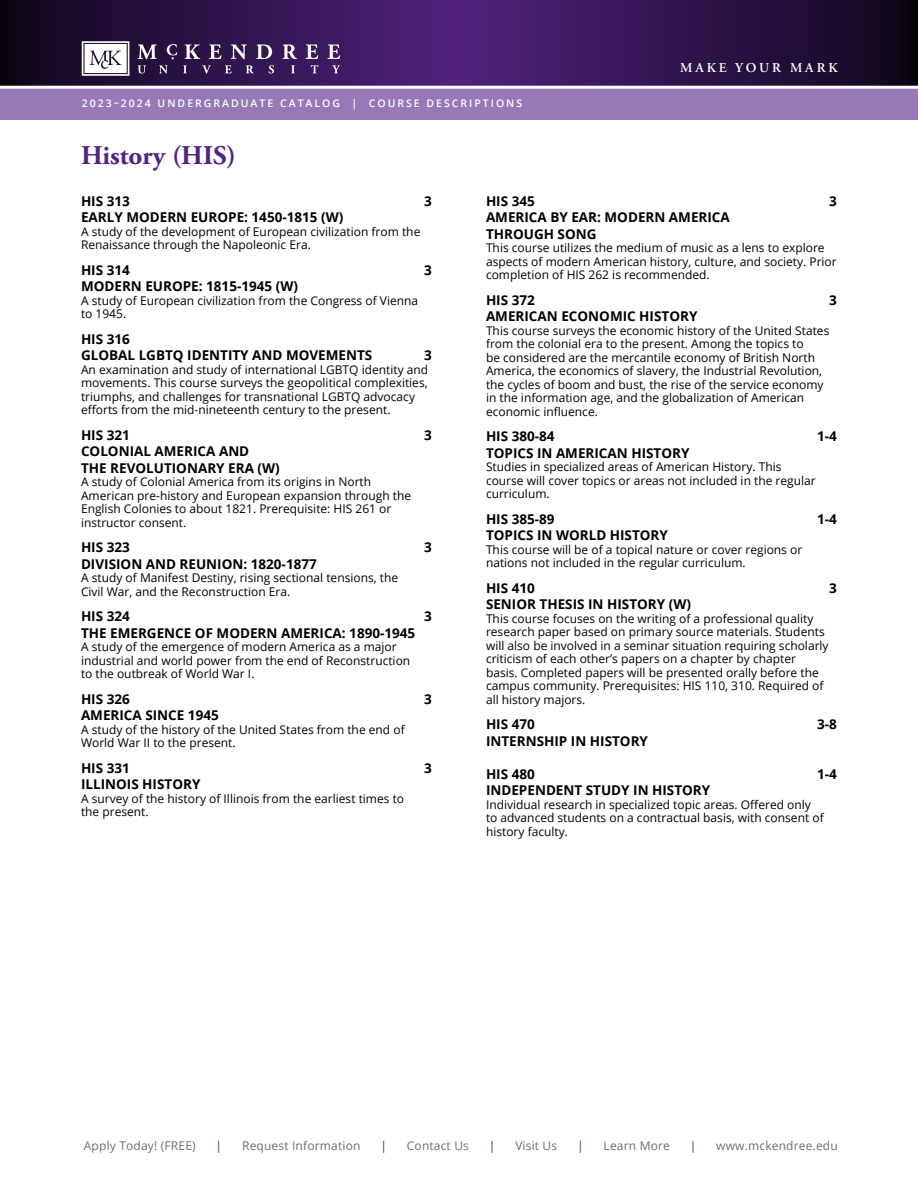
<style>
.page{position:relative;width:918px;height:1188px;background:#fff}
.page>*{position:absolute;margin:0;border:0;box-sizing:border-box;transform-origin:0 0}
.BodyHeads_18PurpleCo{font:700 27px "Adobe Garamond Pro";color:#522380}
.CourseDescHead9_11Se{font:700 13.5px/16.5px "Open Sans";color:#000}
.t1{font:600 13.5px "Adobe Garamond Pro";letter-spacing:.215em;color:#fff}
.CourseDescBody7_8{font:12px/13.5px "Open Sans";color:#000}
.t2{font:12px "Open Sans";letter-spacing:.015em;color:#6d6e71}
.t3{font:12px "Open Sans";color:#522380}
.t4{font:600 10.5px "Open Sans";letter-spacing:.19em;color:#fff}
</style>
<div class="page">
<div style="left:0;top:86px;width:918px;height:34px;background:#9879b7"></div>
<svg style="left:0;top:0;width:918px;height:86px;background:#30154c"></svg>
<svg style="left:82px;top:41px;width:47px;height:35px"></svg>
<svg style="left:138px;top:44px;width:19px;height:15px"></svg>
<svg style="left:185px;top:44px;width:15px;height:15px"></svg>
<svg style="left:209px;top:44px;width:12px;height:15px"></svg>
<svg style="left:231px;top:44px;width:16px;height:15px"></svg>
<svg style="left:256px;top:44px;width:16px;height:15px"></svg>
<svg style="left:283px;top:44px;width:14px;height:15px"></svg>
<svg style="left:306px;top:44px;width:12px;height:15px"></svg>
<svg style="left:327px;top:44px;width:13px;height:15px"></svg>
<svg style="left:138px;top:65px;width:8px;height:9px"></svg>
<svg style="left:159px;top:65px;width:9px;height:8px"></svg>
<svg style="left:183px;top:65px;width:4px;height:8px"></svg>
<svg style="left:202px;top:65px;width:9px;height:9px"></svg>
<svg style="left:225px;top:65px;width:7px;height:8px"></svg>
<svg style="left:246px;top:65px;width:8px;height:8px"></svg>
<svg style="left:269px;top:65px;width:5px;height:9px"></svg>
<svg style="left:291px;top:65px;width:4px;height:8px"></svg>
<svg style="left:311px;top:65px;width:7px;height:8px"></svg>
<svg style="left:332px;top:65px;width:8px;height:8px"></svg>
<svg style="left:167px;top:44px;width:10px;height:15px"></svg>
<hr style="left:0;top:86px;width:918px;height:3px;background:#fff">
<p class="t1" style="left:680px;top:60px;width:159px">MAKE YOUR MARK</p>
<p class="t4" style="left:82px;top:96px;width:442px">2023–2024 UNDERGRADUATE CATALOG | COURSE DESCRIPTIONS</p>
<p class="BodyHeads_18PurpleCo" style="left:81px;top:139px;width:156px">History (HIS)</p>
<p class="CourseDescHead9_11Se" style="left:81px;top:192px;width:50px">HIS 313</p>
<p class="CourseDescHead9_11Se" style="left:424px;top:192px;width:9px">3</p>
<p class="CourseDescHead9_11Se" style="left:81px;top:209px;width:264px">EARLY MODERN EUROPE: 1450-1815 (W)</p>
<p class="CourseDescBody7_8" style="left:81px;top:224px;width:341px">A study of the development of European civilization from the<br>Renaissance through the Napoleonic Era.</p>
<p class="CourseDescHead9_11Se" style="left:81px;top:261px;width:50px">HIS 314</p>
<p class="CourseDescHead9_11Se" style="left:424px;top:261px;width:9px">3</p>
<p class="CourseDescHead9_11Se" style="left:81px;top:278px;width:218px">MODERN EUROPE: 1815-1945 (W)</p>
<p class="CourseDescBody7_8" style="left:81px;top:293px;width:339px">A study of European civilization from the Congress of Vienna to 1945.</p>
<p class="CourseDescHead9_11Se" style="left:81px;top:330px;width:50px">HIS 316</p>
<p class="CourseDescHead9_11Se" style="left:81px;top:347px;width:293px">GLOBAL LGBTQ IDENTITY AND MOVEMENTS</p>
<p class="CourseDescHead9_11Se" style="left:424px;top:347px;width:9px">3</p>
<p class="CourseDescBody7_8" style="left:81px;top:362px;width:349px">An examination and study of international LGBTQ identity and movements. This course surveys the geopolitical complexities, triumphs, and challenges for transnational LGBTQ advocacy efforts from the mid-nineteenth century to the present.</p>
<p class="CourseDescHead9_11Se" style="left:81px;top:426px;width:50px">HIS 321</p>
<p class="CourseDescHead9_11Se" style="left:424px;top:426px;width:9px">3</p>
<p class="CourseDescHead9_11Se" style="left:81px;top:443px;width:200px">COLONIAL AMERICA AND<br>THE REVOLUTIONARY ERA (W)</p>
<p class="CourseDescBody7_8" style="left:81px;top:475px;width:332px">A study of Colonial America from its origins in North American pre-history and European expansion through the English Colonies to about 1821. Prerequisite: HIS 261 or instructor consent.</p>
<p class="CourseDescHead9_11Se" style="left:81px;top:539px;width:50px">HIS 323</p>
<p class="CourseDescHead9_11Se" style="left:424px;top:539px;width:9px">3</p>
<p class="CourseDescHead9_11Se" style="left:81px;top:555px;width:237px">DIVISION AND REUNION: 1820-1877</p>
<p class="CourseDescBody7_8" style="left:81px;top:571px;width:319px">A study of Manifest Destiny, rising sectional tensions, the<br>Civil War, and the Reconstruction Era.</p>
<p class="CourseDescHead9_11Se" style="left:81px;top:608px;width:50px">HIS 324</p>
<p class="CourseDescHead9_11Se" style="left:424px;top:608px;width:9px">3</p>
<p class="CourseDescHead9_11Se" style="left:81px;top:624px;width:336px">THE EMERGENCE OF MODERN AMERICA: 1890-1945</p>
<p class="CourseDescBody7_8" style="left:81px;top:640px;width:331px">A study of the emergence of modern America as a major industrial and world power from the end of Reconstruction to the outbreak of World War I.</p>
<p class="CourseDescHead9_11Se" style="left:81px;top:690px;width:50px">HIS 326</p>
<p class="CourseDescHead9_11Se" style="left:424px;top:690px;width:9px">3</p>
<p class="CourseDescHead9_11Se" style="left:81px;top:707px;width:139px">AMERICA SINCE 1945</p>
<p class="CourseDescBody7_8" style="left:81px;top:722px;width:325px">A study of the history of the United States from the end of<br>World War II to the present.</p>
<p class="CourseDescHead9_11Se" style="left:81px;top:759px;width:50px">HIS 331</p>
<p class="CourseDescHead9_11Se" style="left:424px;top:759px;width:9px">3</p>
<p class="CourseDescHead9_11Se" style="left:81px;top:776px;width:121px">ILLINOIS HISTORY</p>
<p class="CourseDescBody7_8" style="left:81px;top:791px;width:325px">A survey of the history of Illinois from the earliest times to the present.</p>
<p class="CourseDescHead9_11Se" style="left:486px;top:192px;width:50px">HIS 345</p>
<p class="CourseDescHead9_11Se" style="left:829px;top:192px;width:9px">3</p>
<p class="CourseDescHead9_11Se" style="left:486px;top:209px;width:245px">AMERICA BY EAR: MODERN AMERICA<br>THROUGH SONG</p>
<p class="CourseDescBody7_8" style="left:486px;top:241px;width:352px">This course utilizes the medium of music as a lens to explore aspects of modern American history, culture, and society. Prior completion of HIS 262 is recommended.</p>
<p class="CourseDescHead9_11Se" style="left:486px;top:291px;width:50px">HIS 372</p>
<p class="CourseDescHead9_11Se" style="left:829px;top:291px;width:9px">3</p>
<p class="CourseDescHead9_11Se" style="left:486px;top:308px;width:213px">AMERICAN ECONOMIC HISTORY</p>
<p class="CourseDescBody7_8" style="left:486px;top:323px;width:345px">This course surveys the economic history of the United States from the colonial era to the present. Among the topics to<br>be considered are the mercantile economy of British North America, the economics of slavery, the Industrial Revolution, the cycles of boom and bust, the rise of the service economy in the information age, and the globalization of American economic influence.</p>
<p class="CourseDescHead9_11Se" style="left:486px;top:428px;width:70px">HIS 380-84</p>
<p class="CourseDescHead9_11Se" style="left:817px;top:428px;width:21px">1-4</p>
<p class="CourseDescHead9_11Se" style="left:486px;top:444px;width:205px">TOPICS IN AMERICAN HISTORY</p>
<p class="CourseDescBody7_8" style="left:486px;top:460px;width:331px">Studies in specialized areas of American History. This course will cover topics or areas not included in the regular curriculum.</p>
<p class="CourseDescHead9_11Se" style="left:486px;top:510px;width:70px">HIS 385-89</p>
<p class="CourseDescHead9_11Se" style="left:817px;top:510px;width:21px">1-4</p>
<p class="CourseDescHead9_11Se" style="left:486px;top:527px;width:183px">TOPICS IN WORLD HISTORY</p>
<p class="CourseDescBody7_8" style="left:486px;top:542px;width:318px">This course will be of a topical nature or cover regions or nations not included in the regular curriculum.</p>
<p class="CourseDescHead9_11Se" style="left:486px;top:579px;width:50px">HIS 410</p>
<p class="CourseDescHead9_11Se" style="left:829px;top:579px;width:9px">3</p>
<p class="CourseDescHead9_11Se" style="left:486px;top:596px;width:206px">SENIOR THESIS IN HISTORY (W)</p>
<p class="CourseDescBody7_8" style="left:486px;top:611px;width:344px">This course focuses on the writing of a professional quality research paper based on primary source materials. Students will also be involved in a seminar situation requiring scholarly criticism of each other’s papers on a chapter by chapter basis. Completed papers will be presented orally before the campus community. Prerequisites: HIS 110, 310. Required of all history majors.</p>
<p class="CourseDescHead9_11Se" style="left:486px;top:716px;width:50px">HIS 470</p>
<p class="CourseDescHead9_11Se" style="left:817px;top:716px;width:21px">3-8</p>
<p class="CourseDescHead9_11Se" style="left:486px;top:732px;width:164px">INTERNSHIP IN HISTORY</p>
<p class="CourseDescHead9_11Se" style="left:486px;top:765px;width:50px">HIS 480</p>
<p class="CourseDescHead9_11Se" style="left:817px;top:765px;width:21px">1-4</p>
<p class="CourseDescHead9_11Se" style="left:486px;top:782px;width:226px">INDEPENDENT STUDY IN HISTORY</p>
<p class="CourseDescBody7_8" style="left:486px;top:797px;width:339px">Individual research in specialized topic areas. Offered only to advanced students on a contractual basis, with consent of history faculty.</p>
<p class="t2" style="left:84px;top:1138px;width:113px">Apply Today! (FREE)</p>
<p class="t3" style="left:216px;top:1138px;width:8px">|</p>
<p class="t2" style="left:242px;top:1138px;width:120px">Request Information</p>
<p class="t3" style="left:380px;top:1138px;width:8px">|</p>
<p class="t2" style="left:407px;top:1138px;width:64px">Contact Us</p>
<p class="t3" style="left:489px;top:1138px;width:8px">|</p>
<p class="t2" style="left:515px;top:1138px;width:43px">Visit Us</p>
<p class="t3" style="left:577px;top:1138px;width:8px">|</p>
<p class="t2" style="left:604px;top:1138px;width:68px">Learn More</p>
<p class="t3" style="left:690px;top:1138px;width:8px">|</p>
<p class="t2" style="left:716px;top:1138px;width:123px">www.mckendree.edu</p>
</div>
